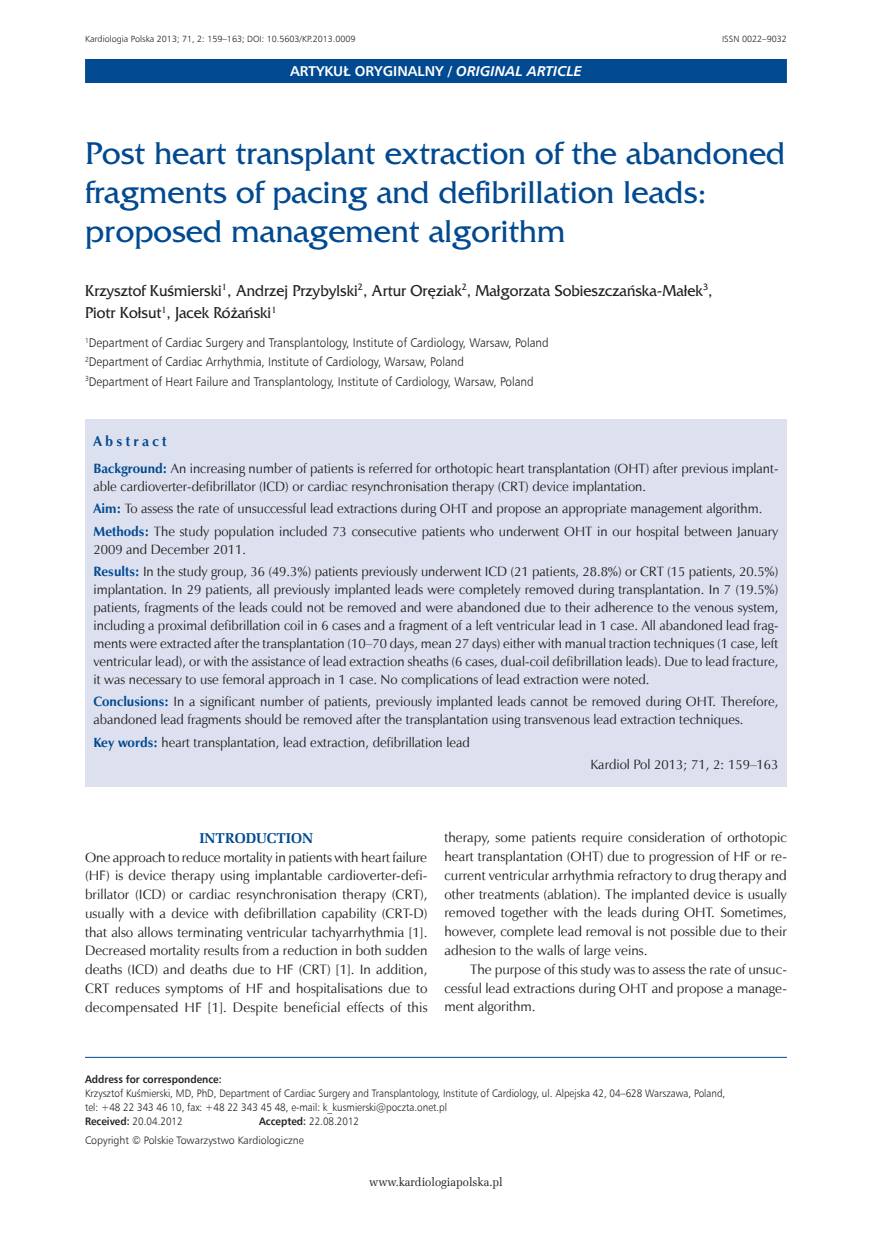
<style>
.page{position:relative;width:872px;height:1234px;background:#fff}
.page>*{position:absolute;margin:0;border:0;box-sizing:border-box;transform-origin:0 0}
._01_Tytul_pierwszy{font:33px/39px "France";color:#014990}
._03_Autor{font:16.5px/22.5px "France";color:#231f20;scale:.94 1}
.t1{font:700 14.25px "Humnst 777 EU";color:#fff}
._06_Srodtytul_1{font:700 14.25px "Zapf Ellipt EU";color:#014990}
._13_Streszczenie_sro{font:700 14.25px "Zapf Humnst EU";letter-spacing:.23em;color:#014990}
._09_Tekst_pierwszy_A{font:13.65px/18.8px "Zapf Humnst EU";color:#231f20;text-align:justify}
._09_Tekst_ANG{font:13.65px/18.8px "Zapf Humnst EU";color:#231f20;text-align:justify}
._11_Streszczenie_ang{font:13.5px/18px "Zapf Humnst EU";color:#231f20}
._11_Streszczenie_slo{font:13.5px "Zapf Humnst EU";color:#231f20}
._14_Streszczenie_Kar{font:13.5px "Zapf Humnst EU";color:#231f20}
._04_Praca{font:12.6px "Humnst 777 Lt EU";color:#231f20;scale:.93 1}
.t2{font:12px "Zapf Ellipt EU";color:#231f20;scale:.95 1}
._05_Adres_do_korespo{font:10.8px/14.2px "Humnst 777 Lt EU";color:#231f20;scale:.92 1}
._05_Adres_do_korespo-2{font:10.8px "Humnst 777 Lt EU";color:#231f20}
._30_Pagina_nad_paski{font:9px "Humnst 777 Lt EU";color:#231f20}
.s1{font-style:italic}
.s2{font-weight:700;color:#014990}
.s3{font-family:"Humnst 777 EU";font-weight:700}
</style>
<div class="page">
<div style="left:85px;top:59px;width:702px;height:24px;background:#014990"></div>
<div style="left:85px;top:419px;width:702px;height:368px;background:#dde1ef"></div>
<hr style="left:85px;top:1056px;width:702px;height:1px;background:#014990">
<p class="_30_Pagina_nad_paski" style="left:85px;top:33px;width:272px">Kardiologia Polska 2013; 71, 2: 159–163; DOI: 10.5603/KP.2013.0009</p>
<p class="_30_Pagina_nad_paski" style="left:722px;top:33px;width:66px">ISSN 0022–9032</p>
<p class="t1" style="left:290px;top:62px;width:293px">ARTYKUŁ ORYGINALNY / <span class="s1">ORIGINAL ARTICLE</span></p>
<p class="_01_Tytul_pierwszy" style="left:85px;top:134px;width:701px">Post heart transplant extraction of the abandoned fragments of pacing and defibrillation leads: proposed management algorithm</p>
<p class="_03_Autor" style="left:85px;top:279px;width:669px">Krzysztof Kuśmierski<sup>1</sup>, Andrzej Przybylski<sup>2</sup>, Artur Oręziak<sup>2</sup>, Małgorzata Sobieszczańska-Małek<sup>3</sup>,<br>Piotr Kołsut<sup>1</sup>, Jacek Różański<sup>1</sup></p>
<p class="_04_Praca" style="left:85px;top:335px;width:500px"><sup>1</sup>Department of Cardiac Surgery and Transplantology, Institute of Cardiology, Warsaw, Poland</p>
<p class="_04_Praca" style="left:85px;top:354px;width:409px"><sup>2</sup>Department of Cardiac Arrhythmia, Institute of Cardiology, Warsaw, Poland</p>
<p class="_04_Praca" style="left:85px;top:373px;width:484px"><sup>3</sup>Department of Heart Failure and Transplantology, Institute of Cardiology, Warsaw, Poland</p>
<p class="_13_Streszczenie_sro" style="left:94px;top:432px;width:75px">Abstract</p>
<p class="_11_Streszczenie_ang" style="left:94px;top:459px;width:686px"><span class="s2">Background:</span> An increasing number of patients is referred for orthotopic heart transplantation (OHT) after previous implant&shy;able cardioverter-defibrillator (ICD) or cardiac resynchronisation therapy (CRT) device implantation.</p>
<p class="_11_Streszczenie_ang" style="left:94px;top:499px;width:670px"><span class="s2">Aim:</span> To assess the rate of unsuccessful lead extractions during OHT and propose an appropriate management algorithm.</p>
<p class="_11_Streszczenie_ang" style="left:94px;top:522px;width:686px"><span class="s2">Methods:</span> The study population included 73 consecutive patients who underwent OHT in our hospital between January<br>2009 and December 2011.</p>
<p class="_11_Streszczenie_ang" style="left:94px;top:562px;width:686px;text-align:justify"><span class="s2">Results:</span> In the study group, 36 (49.3%) patients previously underwent ICD (21 patients, 28.8%) or CRT (15 patients, 20.5%) implantation. In 29 patients, all previously implanted leads were completely removed during transplantation. In 7 (19.5%) patients, fragments of the leads could not be removed and were abandoned due to their adherence to the venous system, including a proximal defibrillation coil in 6 cases and a fragment of a left ventricular lead in 1 case. All abandoned lead frag&shy;ments were extracted after the transplantation (10–70 days, mean 27 days) either with manual traction techniques (1 case, left ventricular lead), or with the assistance of lead extraction sheaths (6 cases, dual-coil defibrillation leads). Due to lead fracture, it was necessary to use femoral approach in 1 case. No complications of lead extraction were noted.</p>
<p class="_11_Streszczenie_ang" style="left:94px;top:692px;width:686px"><span class="s2">Conclusions:</span> In a significant number of patients, previously implanted leads cannot be removed during OHT. Therefore, abandoned lead fragments should be removed after the transplantation using transvenous lead extraction techniques.</p>
<p class="_11_Streszczenie_slo" style="left:94px;top:733px;width:378px"><span class="s2">Key words:</span> heart transplantation, lead extraction, defibrillation lead</p>
<p class="_14_Streszczenie_Kar" style="left:590px;top:755px;width:189px">Kardiol Pol 2013; 71, 2: 159–163</p>
<p class="_06_Srodtytul_1" style="left:199px;top:828px;width:115px">INTRODUCTION</p>
<p class="_09_Tekst_pierwszy_A" style="left:85px;top:847px;width:344px">One approach to reduce mortality in patients with heart failure (HF) is device therapy using implantable cardioverter-defi&shy;brillator (ICD) or cardiac resynchronisation therapy (CRT), usually with a device with defibrillation capability (CRT-D) that also allows terminating ventricular tachyarrhythmia [1].<br>Decreased mortality results from a reduction in both sudden deaths (ICD) and deaths due to HF (CRT) [1]. In addition, CRT reduces symptoms of HF and hospitalisations due to decompensated HF [1]. Despite beneficial effects of this</p>
<p class="_09_Tekst_pierwszy_A" style="left:444px;top:828px;width:344px">therapy, some patients require consideration of orthotopic heart transplantation (OHT) due to progression of HF or re&shy;current ventricular arrhythmia refractory to drug therapy and other treatments (ablation). The implanted device is usually removed together with the leads during OHT. Sometimes, however, complete lead removal is not possible due to their adhesion to the walls of large veins.</p>
<p class="_09_Tekst_ANG" style="left:444px;top:959px;width:344px;text-indent:26px">The purpose of this study was to assess the rate of unsuc&shy;cessful lead extractions during OHT and propose a manage&shy;ment algorithm.</p>
<p class="_05_Adres_do_korespo" style="left:85px;top:1071px;width:697px"><span class="s3">Address for correspondence:<br></span>Krzysztof Kuśmierski, MD, PhD, Department of Cardiac Surgery and Transplantology, Institute of Cardiology, ul. Alpejska 42, 04–628 Warszawa, Poland, tel: +48 22 343 46 10, fax: +48 22 343 45 48, e-mail: k_kusmierski@poczta.onet.pl<br><span class="s3">Received:</span> 20.04.2012</p>
<p class="_05_Adres_do_korespo" style="left:259px;top:1113px;width:110px"><span class="s3">Accepted:</span> 22.08.2012</p>
<p class="_05_Adres_do_korespo-2" style="left:85px;top:1133px;width:220px">Copyright © Polskie Towarzystwo Kardiologiczne</p>
<p class="t2" style="left:369px;top:1174px;width:142px">www.kardiologiapolska.pl</p>
</div>
